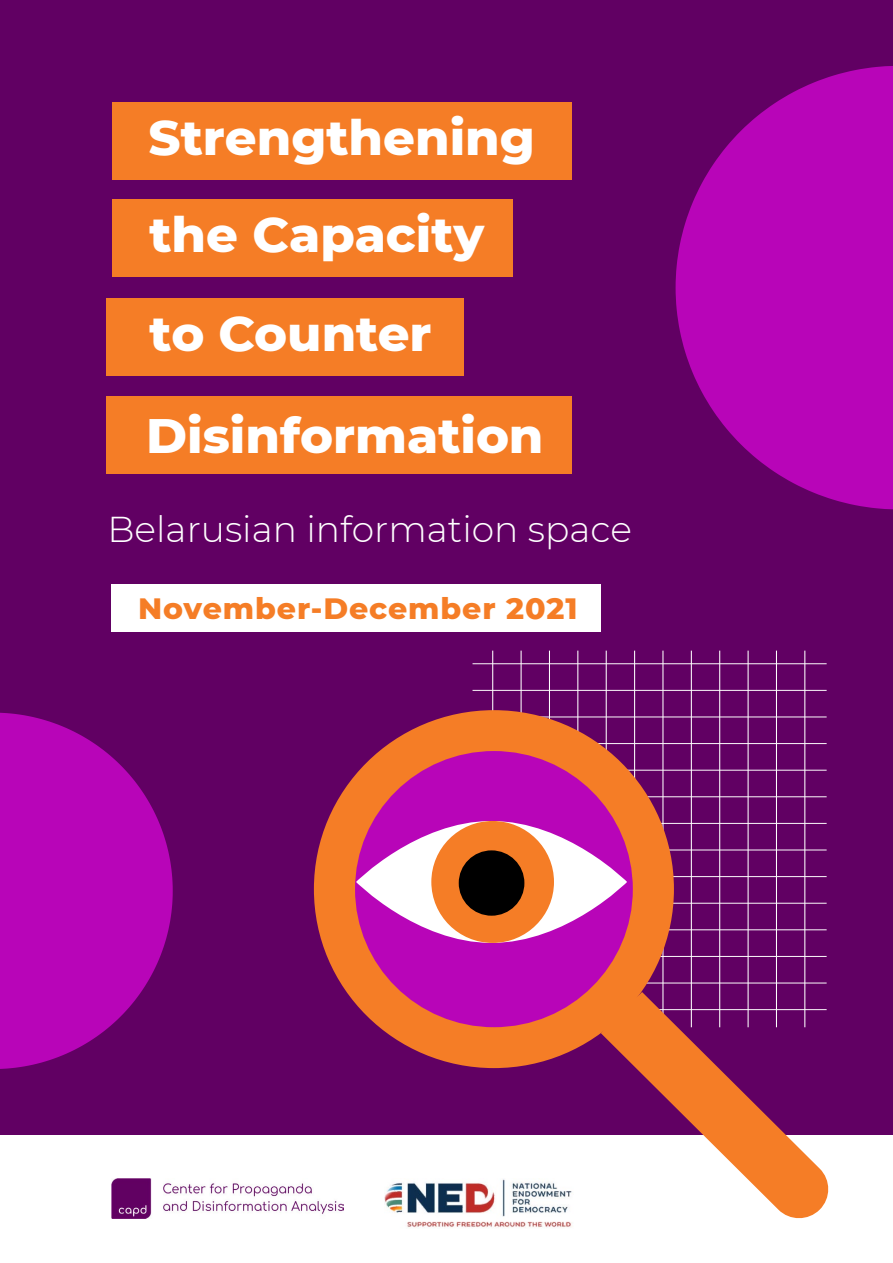
<style>
.page{position:relative;width:893px;height:1263px;background:#610063}
.page>*{position:absolute;margin:0;border:0;box-sizing:border-box;transform-origin:0 0}
.t1{font:800 49.35px/99.3px "Montserrat";color:#fff}
.t2{font:300 35.85px "Montserrat";color:#fff}
.t3{font:800 30px "Montserrat";letter-spacing:.03em;color:#f57d26}
</style>
<div class="page">
<div style="left:112px;top:102px;width:459px;height:77px;background:#f57d26"></div>
<div style="left:112px;top:199px;width:401px;height:77px;background:#f57d26"></div>
<div style="left:106px;top:298px;width:357px;height:77px;background:#f57d26"></div>
<div style="left:106px;top:396px;width:466px;height:77px;background:#f57d26"></div>
<div style="left:0;top:1135px;width:893px;height:128px;background:#fff"></div>
<svg style="left:676px;top:66px;width:217px;height:443px;fill:#b805b8"></svg>
<svg style="left:0;top:713px;width:173px;height:356px;fill:#b805b8"></svg>
<img style="left:112px;top:1178px;width:231px;height:40px">
<img style="left:384px;top:1179px;width:188px;height:49px">
<svg style="left:473px;top:651px;width:354px;height:341px"></svg>
<svg style="left:636px;top:992px;width:193px;height:227px"></svg>
<svg style="left:314px;top:710px;width:360px;height:358px"></svg>
<div style="left:112px;top:584px;width:489px;height:48px;background:#fff"></div>
<p class="t1" style="left:146px;top:85px;width:399px">Strengthening the Capacity to Counter<br>Disinformation</p>
<p class="t2" style="left:108px;top:505px;width:526px">Belarusian information space</p>
<p class="t3" style="left:138px;top:586px;width:441px">November-December 2021</p>
</div>
